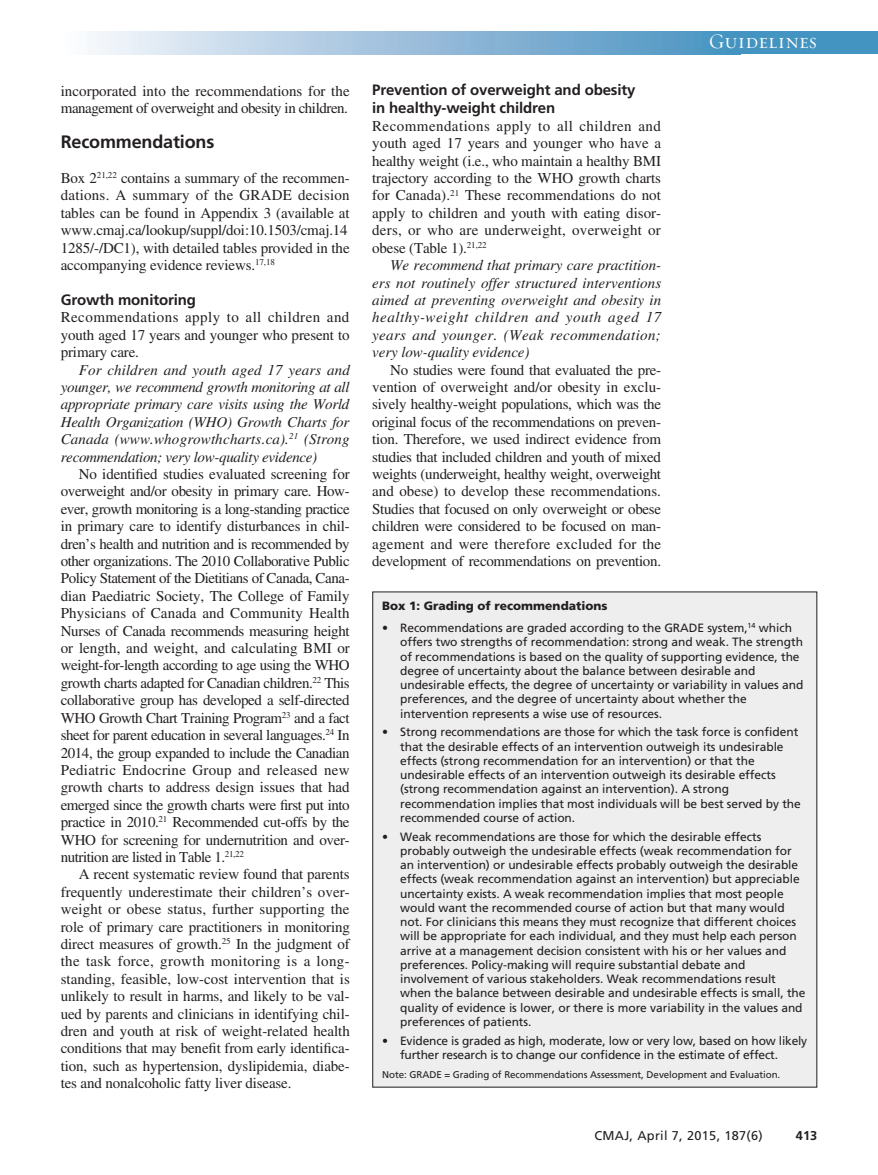
<style>
.page{position:relative;width:878px;height:1175px;background:#fff}
.page>*{position:absolute;margin:0;border:0;box-sizing:border-box;transform-origin:0 0}
.t1{font:21px "Requiem Display HTF Small Caps";letter-spacing:.005em;color:#fff}
.t2{font:700 18px "Frutiger LT Std";letter-spacing:-.01em;color:#231f20}
.PJ{font:15px/17.4px "Times LT Std";letter-spacing:-.01em;color:#231f20;text-align:justify}
.t3{font:italic 15px/17.4px "Times LT Std";letter-spacing:-.005em;color:#231f20;text-align:justify}
.PJ-2{font:15px/17.4px "Times LT Std";letter-spacing:-.03em;color:#231f20}
.t4{font:700 15px/18px "Frutiger LT Std";letter-spacing:-.01em;color:#231f20}
.t5{font:12.75px "Frutiger LT Std";letter-spacing:.025em;color:#231f20}
.t6{font:700 12.75px "Frutiger LT Std";color:#231f20}
.ListBox-PH1{font:12px/14.2px "Frutiger LT Std";letter-spacing:-.005em;color:#231f20}
.ListBox-HB{font:900 12px "Frutiger LT Std";color:#231f20}
.ListBox-FN{font:9.75px "Frutiger LT Std";letter-spacing:-.005em;color:#231f20}
</style>
<div class="page">
<div style="left:61px;top:32px;width:679px;height:22px;background:linear-gradient(to right,#fbf8fc,#458ebf)"></div>
<div style="left:726px;top:32px;width:152px;height:22px;background:#4494c2"></div>
<div style="left:373px;top:592px;width:443px;height:495px;background:#eeeeef"></div>
<p class="PJ-2" style="left:61px;top:82px;width:290px">incorporated into the recommendations for the management of overweight and obesity in children.</p>
<h1 class="t2" style="left:61px;top:131px;width:155px">Recommendations</h1>
<p class="PJ" style="left:61px;top:169px;width:290px;text-align:left">Box 2<sup>21,22</sup> contains a summary of the recommen&shy;dations. A summary of the GRADE decision tables can be found in Appendix 3 (available at www.cmaj.ca/lookup/suppl/doi:10.1503/cmaj.14<br>1285/-/DC1), with detailed tables provided in the accompanying evidence reviews.<sup>17,18</sup></p>
<h2 class="t4" style="left:61px;top:291px;width:137px">Growth monitoring</h2>
<p class="PJ" style="left:61px;top:308px;width:290px">Recommendations apply to all children and youth aged 17 years and younger who present to primary care.</p>
<p class="t3" style="left:61px;top:361px;width:290px;text-indent:18px">For children and youth aged 17 years and younger, we recommend growth monitoring at all appropriate primary care visits using the World Health Organization (WHO) Growth Charts for Canada (www.whogrowthcharts.ca).<sup>21</sup> (Strong recommendation; very low-quality evidence)</p>
<p class="PJ" style="left:61px;top:465px;width:290px;text-indent:18px">No identified studies evaluated screening for overweight and/or obesity in primary care. How&shy;ever, growth monitoring is a long-standing practice in primary care to identify disturbances in chil&shy;dren’s health and nutrition and is recommended by other organizations. The 2010 Collaborative Public Policy Statement of the Dietitians of Canada, Cana&shy;dian Paediatric Society, The College of Family Physicians of Canada and Community Health Nurses of Canada recommends measuring height or length, and weight, and calculating BMI or weight-for-length according to age using the WHO growth charts adapted for Canadian children.<sup>22</sup> This collaborative group has developed a self-directed WHO Growth Chart Training Program<sup>23</sup> and a fact sheet for parent education in several languages.<sup>24</sup> In 2014, the group expanded to include the Canadian Pediatric Endocrine Group and released new growth charts to address design issues that had emerged since the growth charts were first put into practice in 2010.<sup>21</sup> Recommended cut-offs by the WHO for screening for undernutrition and over&shy;nutrition are listed in Table 1.<sup>21,22</sup></p>
<p class="PJ" style="left:61px;top:865px;width:291px;text-indent:18px">A recent systematic review found that parents frequently underestimate their children’s over&shy;weight or obese status, further supporting the role of primary care practitioners in monitoring direct measures of growth.<sup>25</sup> In the judgment of the task force, growth monitoring is a long&shy;standing, feasible, low-cost intervention that is unlikely to result in harms, and likely to be val&shy;ued by parents and clinicians in identifying chil&shy;dren and youth at risk of weight-related health conditions that may benefit from early identifica&shy;tion, such as hypertension, dyslipidemia, diabe&shy;tes and nonalcoholic fatty liver disease.</p>
<h1 class="t1" style="left:708px;top:29px;width:110px">Guidelines</h1>
<h2 class="t4" style="left:372px;top:81px;width:265px">Prevention of overweight and obesity in healthy-weight children</h2>
<p class="PJ" style="left:372px;top:117px;width:290px">Recommendations apply to all children and youth aged 17 years and younger who have a healthy weight (i.e., who maintain a healthy BMI trajectory according to the WHO growth charts for Canada).<sup>21</sup> These recommendations do not apply to children and youth with eating disor&shy;ders, or who are underweight, overweight or obese (Table 1).<sup>21,22</sup></p>
<p class="t3" style="left:372px;top:256px;width:290px;text-indent:18px">We recommend that primary care practition&shy;ers not routinely offer structured interventions aimed at preventing overweight and obesity in healthy-weight children and youth aged 17 years and younger. (Weak recommendation; very low-quality evidence)</p>
<p class="PJ" style="left:372px;top:361px;width:290px;text-indent:18px">No studies were found that evaluated the pre&shy;vention of overweight and/or obesity in exclu&shy;sively healthy-weight populations, which was the original focus of the recommendations on preven&shy;tion. Therefore, we used indirect evidence from studies that included children and youth of mixed weights (underweight, healthy weight, overweight and obese) to develop these recommendations.<br>Studies that focused on only overweight or obese children were considered to be focused on man&shy;agement and were therefore excluded for the development of recommendations on prevention.</p>
<p class="ListBox-HB" style="left:382px;top:599px;width:227px">Box 1: Grading of recommendations</p>
<p class="ListBox-PH1" style="left:400px;top:621px;width:405px;text-indent:-18px">• Recommendations are graded according to the GRADE system,<sup>14</sup> which offers two strengths of recommendation: strong and weak. The strength of recommendations is based on the quality of supporting evidence, the degree of uncertainty about the balance between desirable and undesirable effects, the degree of uncertainty or variability in values and preferences, and the degree of uncertainty about whether the intervention represents a wise use of resources.</p>
<p class="ListBox-PH1" style="left:400px;top:725px;width:402px;text-indent:-18px">• Strong recommendations are those for which the task force is confident that the desirable effects of an intervention outweigh its undesirable effects (strong recommendation for an intervention) or that the undesirable effects of an intervention outweigh its desirable effects (strong recommendation against an intervention). A strong recommendation implies that most individuals will be best served by the recommended course of action.</p>
<p class="ListBox-PH1" style="left:400px;top:829px;width:407px;text-indent:-18px">• Weak recommendations are those for which the desirable effects probably outweigh the undesirable effects (weak recommendation for an intervention) or undesirable effects probably outweigh the desirable effects (weak recommendation against an intervention) but appreciable uncertainty exists. A weak recommendation implies that most people would want the recommended course of action but that many would not. For clinicians this means they must recognize that different choices will be appropriate for each individual, and they must help each person arrive at a management decision consistent with his or her values and preferences. Policy-making will require substantial debate and involvement of various stakeholders. Weak recommendations result when the balance between desirable and undesirable effects is small, the quality of evidence is lower, or there is more variability in the values and preferences of patients.</p>
<p class="ListBox-PH1" style="left:400px;top:1033px;width:408px;text-indent:-18px">• Evidence is graded as high, moderate, low or very low, based on how likely further research is to change our confidence in the estimate of effect.</p>
<p class="ListBox-FN" style="left:382px;top:1068px;width:400px">Note: GRADE = Grading of Recommendations Assessment, Development and Evaluation.</p>
<p class="t5" style="left:594px;top:1127px;width:170px">CMAJ, April 7, 2015, 187(6)</p>
<p class="t6" style="left:795px;top:1127px;width:23px">413</p>
</div>
